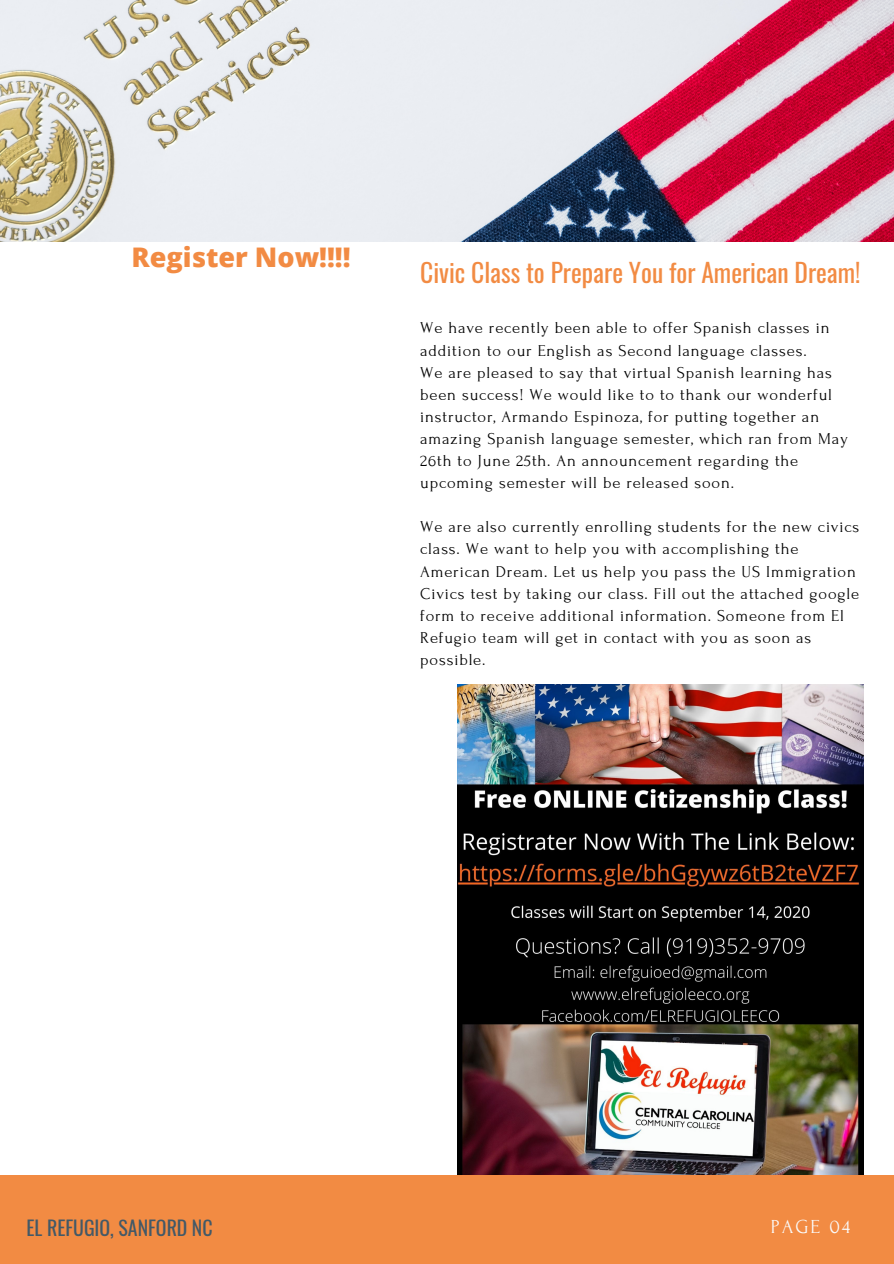
<style>
.page{position:relative;width:894px;height:1264px;background:#fff}
.page>*{position:absolute;margin:0;border:0;box-sizing:border-box;transform-origin:0 0}
.t1{font:800 27px "Open Sans";color:#f28b43}
.t2{font:25.5px "Oswald";color:#f28b43}
.t3{font:19.8px "Oswald";color:#435967}
.t4{font:19.8px "Forum";letter-spacing:.1em;color:#fafafa}
.t5{font:16.5px/22px "Forum";letter-spacing:.05em;color:#000}
</style>
<div class="page">
<img style="left:457px;top:684px;width:406px;height:491px">
<img style="left:0;top:0;width:893px;height:241px">
<div style="left:0;top:1175px;width:893px;height:88px;background:#f28b43"></div>
<p class="t1" style="left:131px;top:238px;width:220px">Register Now!!!!</p>
<p class="t2" style="left:420px;top:253px;width:441px">Civic Class to Prepare You for American Dream!</p>
<p class="t5" style="left:420px;top:317px;width:429px">We have recently been able to offer Spanish classes in addition to our English as Second language classes.<br>We are pleased to say that virtual Spanish learning has been success! We would like to to thank our wonderful instructor, Armando Espinoza, for putting together an amazing Spanish language semester, which ran from May 26th to June 25th. An announcement regarding the upcoming semester will be released soon.</p>
<p class="t5" style="left:420px;top:516px;width:440px">We are also currently enrolling students for the new civics class. We want to help you with accomplishing the American Dream. Let us help you pass the US Immigration Civics test by taking our class. Fill out the attached google form to receive additional information. Someone from El Refugio team will get in contact with you as soon as possible.</p>
<p class="t3" style="left:27px;top:1212px;width:187px">EL REFUGIO, SANFORD NC</p>
<p class="t4" style="left:770px;top:1216px;width:81px">PAGE 04</p>
</div>
